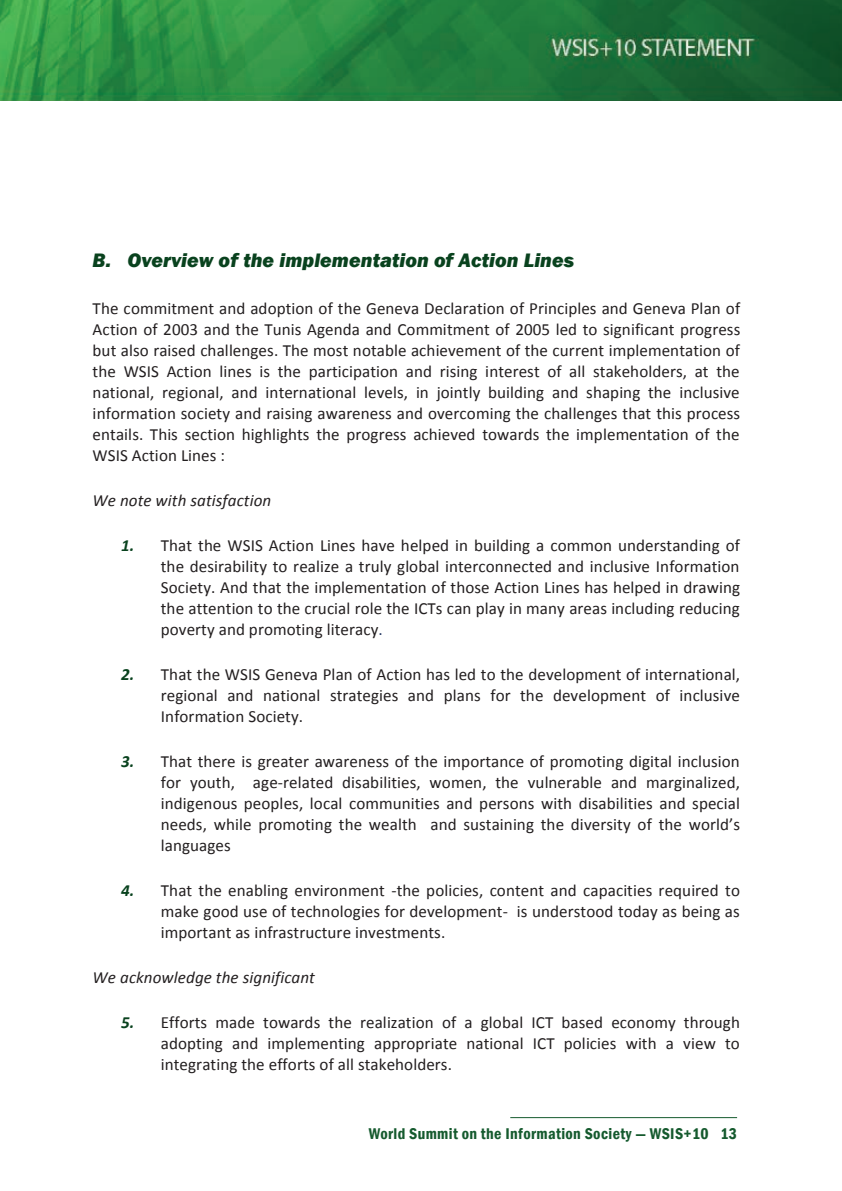
<style>
.page{position:relative;width:842px;height:1191px;background:#fff}
.page>*{position:absolute;margin:0;border:0;box-sizing:border-box;transform-origin:0 0}
.t1{font:italic 800 20px "Franklin Gothic";letter-spacing:.005em;color:#09421e}
.t2{font:17px/21px "Calibri";letter-spacing:.005em;color:#231f20;text-align:justify}
.t3{font:italic 17px "Calibri";letter-spacing:.005em;color:#231f20}
.t4{font:600 condensed 16px "Franklin Gothic";letter-spacing:.025em;color:#155a2e}
.s1{font-weight:700;font-style:italic;color:#09421e}
.s2{color:#243863}
</style>
<div class="page">
<img style="left:0;top:0;width:842px;height:100px">
<hr style="left:510px;top:1117px;width:227px;height:1px;background:#155a2e">
<p class="t1" style="left:93px;top:247px;width:483px">B. Overview of the implementation of Action Lines</p>
<p class="t2" style="left:93px;top:297px;width:649px">The commitment and adoption of the Geneva Declaration of Principles and Geneva Plan of Action of 2003 and the Tunis Agenda and Commitment of 2005 led to significant progress but also raised challenges. The most notable achievement of the current implementation of the WSIS Action lines is the participation and rising interest of all stakeholders, at the national, regional, and international levels, in jointly building and shaping the inclusive information society and raising awareness and overcoming the challenges that this process entails. This section highlights the progress achieved towards the implementation of the WSIS Action Lines :</p>
<p class="t3" style="left:93px;top:489px;width:180px">We note with satisfaction</p>
<p class="t2" style="left:161px;top:534px;width:581px;text-indent:-40px"><span class="s1">1.</span> That the WSIS Action Lines have helped in building a common understanding of the desirability to realize a truly global interconnected and inclusive Information Society. And that the implementation of those Action Lines has helped in drawing the attention to the crucial role the ICTs can play in many areas including reducing poverty and promoting literacy<span class="s2">.</span></p>
<p class="t2" style="left:161px;top:663px;width:581px;text-indent:-40px"><span class="s1">2.</span> That the WSIS Geneva Plan of Action has led to the development of international, regional and national strategies and plans for the development of inclusive Information Society.</p>
<p class="t2" style="left:161px;top:750px;width:581px;text-indent:-40px"><span class="s1">3.</span> That there is greater awareness of the importance of promoting digital inclusion for youth, age-related disabilities, women, the vulnerable and marginalized, indigenous peoples, local communities and persons with disabilities and special needs, while promoting the wealth and sustaining the diversity of the world’s languages</p>
<p class="t2" style="left:161px;top:878px;width:581px;text-indent:-40px"><span class="s1">4.</span> That the enabling environment -the policies, content and capacities required to make good use of technologies for development- is understood today as being as important as infrastructure investments.</p>
<p class="t3" style="left:93px;top:966px;width:224px">We acknowledge the significant</p>
<p class="t2" style="left:161px;top:1010px;width:581px;text-indent:-40px"><span class="s1">5.</span> Efforts made towards the realization of a global ICT based economy through adopting and implementing appropriate national ICT policies with a view to integrating the efforts of all stakeholders.</p>
<p class="t4" style="left:369px;top:1123px;width:370px">World Summit on the Information Society — WSIS+10 13</p>
</div>
